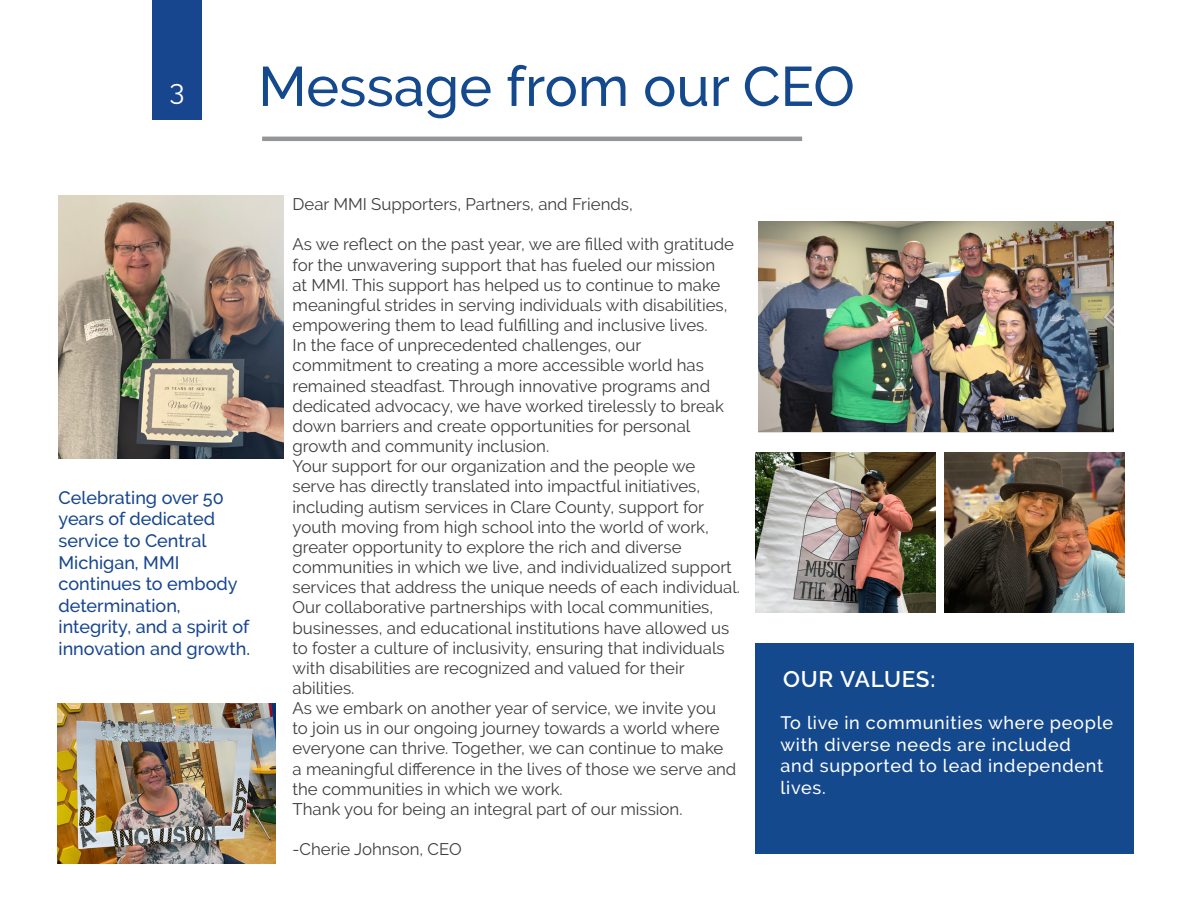
<style>
.page{position:relative;width:1188px;height:918px;background:#fff}
.page>*{position:absolute;margin:0;border:0;box-sizing:border-box;transform-origin:0 0}
.Text_Right{font:500 55.5px "Raleway";color:#15498e}
.t1{font:28.05px "Raleway";color:#fff}
.Text_Left_Justify{font:600 22.5px "Raleway";letter-spacing:.04em;color:#fff}
.Text_Left_Justify-2{font:500 18px/21.6px "Raleway";color:#17468f}
.Text_Left_Justify-3{font:500 18px/21.6px "Raleway";letter-spacing:.04em;color:#fff}
.Text_Left_Justify-4{font:16.8px/20.1px "Raleway";color:#3e3e3f}
</style>
<div class="page">
<img style="left:59px;top:196px;width:225px;height:263px">
<img style="left:758px;top:222px;width:356px;height:210px">
<hr style="left:1187px;top:0;width:1px;height:918px;background:#dcdddf">
<div style="left:153px;top:0;width:49px;height:120px;background:#17468f"></div>
<hr style="left:262px;top:137px;width:540px;height:4px;background:#939598">
<div style="left:756px;top:643px;width:378px;height:210px;background:#15498e"></div>
<img style="left:58px;top:703px;width:217px;height:160px">
<img style="left:756px;top:452px;width:180px;height:160px">
<img style="left:944px;top:452px;width:180px;height:160px">
<h2 class="t1" style="left:170px;top:74px;width:16px">3</h2>
<p class="Text_Right" style="left:258px;top:54px;width:598px">Message from our CEO</p>
<p class="Text_Left_Justify-2" style="left:59px;top:487px;width:193px">Celebrating over 50 years of dedicated service to Central<br>Michigan, MMI continues to embody determination, integrity, and a spirit of innovation and growth.</p>
<p class="Text_Left_Justify-4" style="left:293px;top:194px;width:342px">Dear MMI Supporters, Partners, and Friends,</p>
<p class="Text_Left_Justify-4" style="left:293px;top:234px;width:443px">As we reflect on the past year, we are filled with gratitude for the unwavering support that has fueled our mission<br>at MMI. This support has helped us to continue to make meaningful strides in serving individuals with disabilities, empowering them to lead fulfilling and inclusive lives.</p>
<p class="Text_Left_Justify-4" style="left:293px;top:335px;width:433px">In the face of unprecedented challenges, our commitment to creating a more accessible world has remained steadfast. Through innovative programs and dedicated advocacy, we have worked tirelessly to break down barriers and create opportunities for personal growth and community inclusion.</p>
<p class="Text_Left_Justify-4" style="left:293px;top:456px;width:449px">Your support for our organization and the people we serve has directly translated into impactful initiatives, including autism services in Clare County, support for youth moving from high school into the world of work, greater opportunity to explore the rich and diverse communities in which we live, and individualized support services that address the unique needs of each individual.<br>Our collaborative partnerships with local communities, businesses, and educational institutions have allowed us to foster a culture of inclusivity, ensuring that individuals with disabilities are recognized and valued for their abilities.</p>
<p class="Text_Left_Justify-4" style="left:293px;top:698px;width:445px">As we embark on another year of service, we invite you<br>to join us in our ongoing journey towards a world where everyone can thrive. Together, we can continue to make a meaningful difference in the lives of those we serve and the communities in which we work.</p>
<p class="Text_Left_Justify-4" style="left:293px;top:799px;width:392px">Thank you for being an integral part of our mission.</p>
<p class="Text_Left_Justify-4" style="left:293px;top:839px;width:171px">-Cherie Johnson, CEO</p>
<p class="Text_Left_Justify" style="left:783px;top:666px;width:154px">OUR VALUES:</p>
<p class="Text_Left_Justify-3" style="left:780px;top:712px;width:334px">To live in communities where people with diverse needs are included<br>and supported to lead independent lives.</p>
</div>
